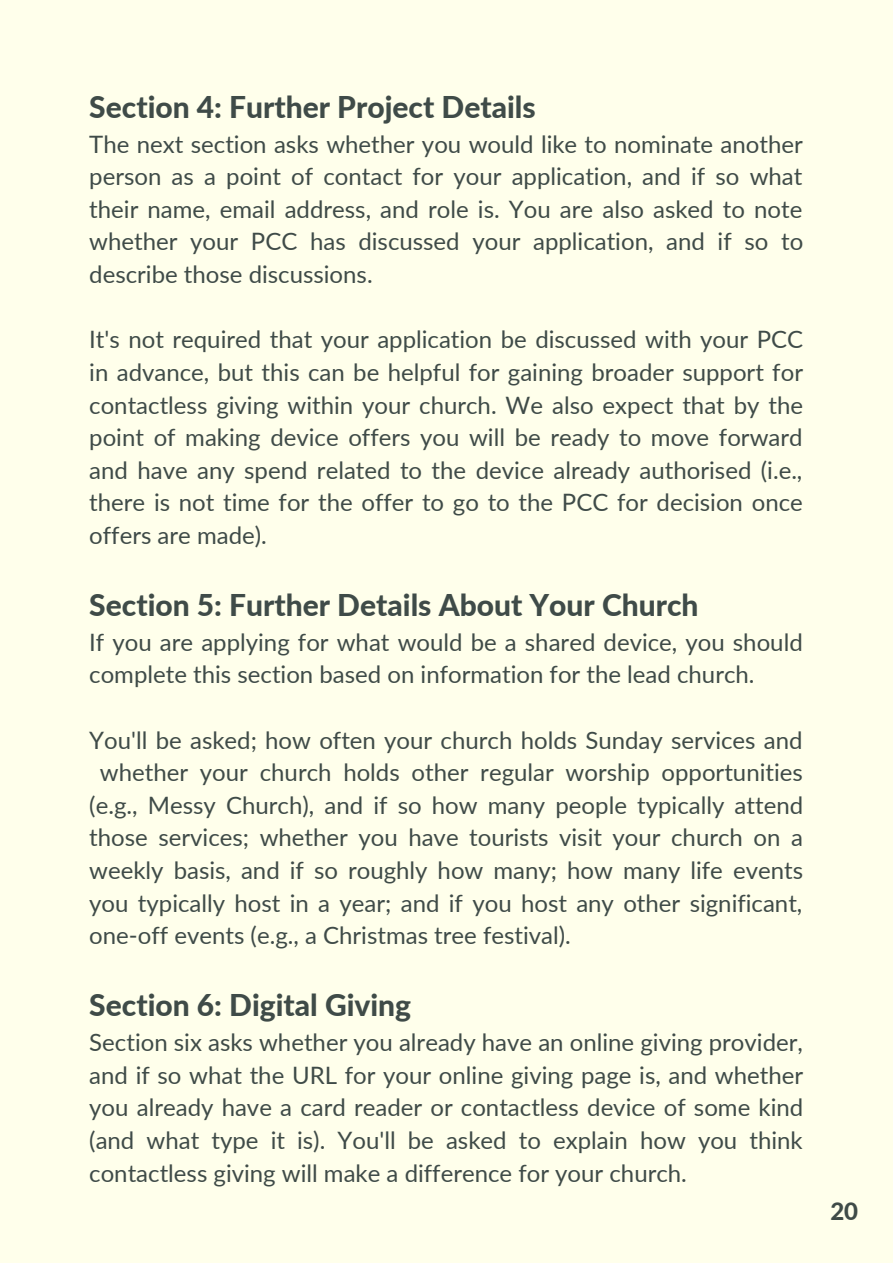
<style>
.page{position:relative;width:893px;height:1264px;background:#fff}
.page>*{position:absolute;margin:0;border:0;box-sizing:border-box;transform-origin:0 0}
.t1{font:800 30px "Lato";color:#3f4b48}
.t2{font:24px/32.5px "Lato";color:#3f4b48;text-align:justify}
.t3{font:800 24px "Lato";color:#3f4b48}
</style>
<div class="page">
<div style="left:0;top:0;width:892px;height:1262px;background:#ffffeb"></div>
<p class="t1" style="left:89px;top:88px;width:448px">Section 4: Further Project Details</p>
<p class="t2" style="left:89px;top:127px;width:715px">The next section asks whether you would like to nominate another person as a point of contact for your application, and if so what their name, email address, and role is. You are also asked to note whether your PCC has discussed your application, and if so to describe those discussions.</p>
<p class="t2" style="left:89px;top:323px;width:715px">It's not required that your application be discussed with your PCC in advance, but this can be helpful for gaining broader support for contactless giving within your church. We also expect that by the point of making device offers you will be ready to move forward and have any spend related to the device already authorised (i.e., there is not time for the offer to go to the PCC for decision once offers are made).</p>
<p class="t1" style="left:89px;top:586px;width:610px">Section 5: Further Details About Your Church</p>
<p class="t2" style="left:89px;top:625px;width:715px">If you are applying for what would be a shared device, you should complete this section based on information for the lead church.</p>
<p class="t2" style="left:89px;top:723px;width:714px">You'll be asked; how often your church holds Sunday services and</p>
<p class="t2" style="left:100px;top:755px;width:704px">whether your church holds other regular worship opportunities</p>
<p class="t2" style="left:89px;top:788px;width:715px">(e.g., Messy Church), and if so how many people typically attend</p>
<p class="t2" style="left:89px;top:821px;width:715px">those services; whether you have tourists visit your church on a</p>
<p class="t2" style="left:89px;top:853px;width:715px">weekly basis, and if so roughly how many; how many life events</p>
<p class="t2" style="left:89px;top:886px;width:714px">you typically host in a year; and if you host any other significant,</p>
<p class="t2" style="left:89px;top:918px;width:483px">one-off events (e.g., a Christmas tree festival).</p>
<p class="t1" style="left:89px;top:986px;width:323px">Section 6: Digital Giving</p>
<p class="t2" style="left:89px;top:1025px;width:715px">Section six asks whether you already have an online giving provider, and if so what the URL for your online giving page is, and whether you already have a card reader or contactless device of some kind (and what type it is). You'll be asked to explain how you think contactless giving will make a difference for your church.</p>
<p class="t3" style="left:830px;top:1196px;width:29px">20</p>
</div>
